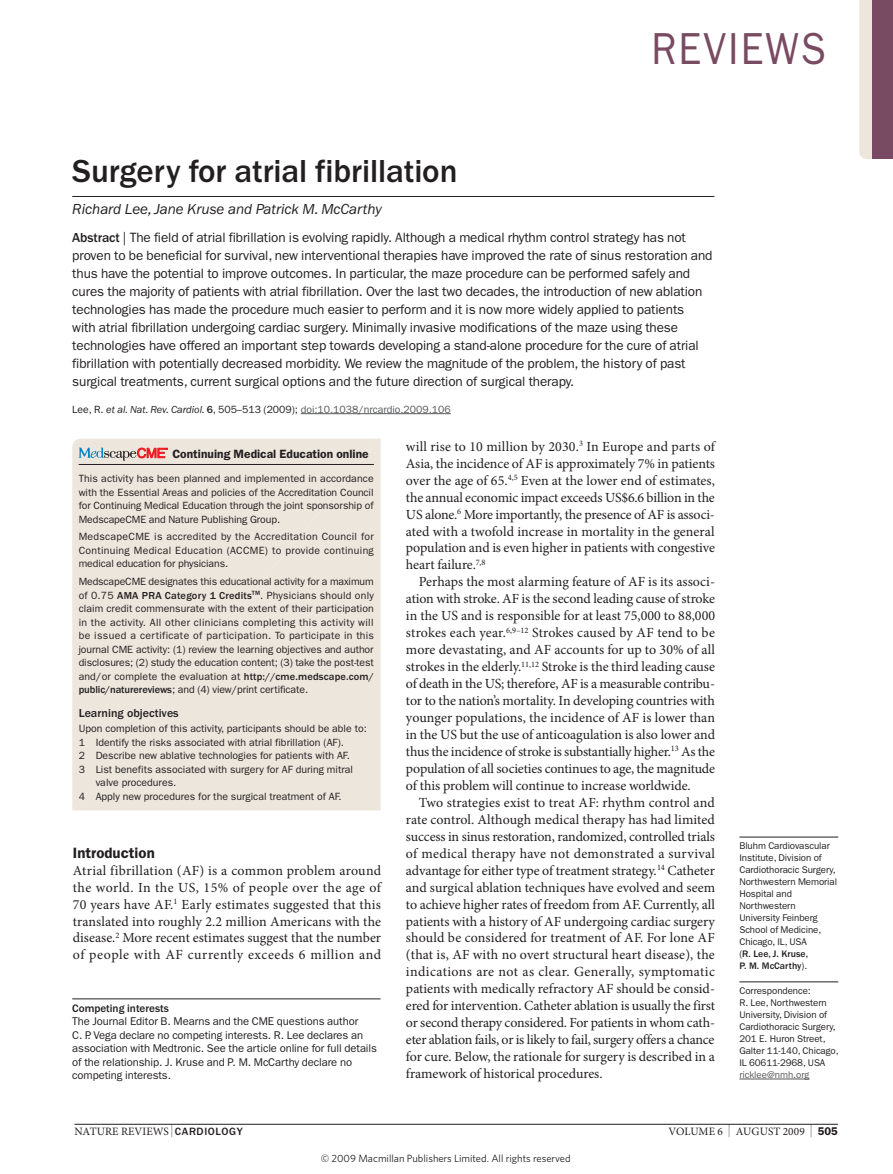
<style>
.page{position:relative;width:893px;height:1174px;background:#fff}
.page>*{position:absolute;margin:0;border:0;box-sizing:border-box;transform-origin:0 0}
.t1{font:45px "ITC Franklin Gothic Std";letter-spacing:.05em;color:#794b62;scale:.9 1}
.t2{font:500 33px "ITC Franklin Gothic Std";letter-spacing:-.005em;color:#231f20}
.t3{font:italic 15px "ITC Franklin Gothic Std";letter-spacing:-.005em;color:#231f20}
.t4{font:600 15px "ITC Franklin Gothic Std";color:#231f20}
.t5{font:13.95px/17px "Minion Pro";letter-spacing:-.005em;color:#231f20;text-align:justify}
.t6{font:13.5px/18px "ITC Franklin Gothic Std";letter-spacing:-.01em;color:#231f20}
.t7{font:600 12px "ITC Franklin Gothic Std";color:#231f20}
.t8{font:500 12px "ITC Franklin Gothic Std";color:#231f20}
.t9{font:11.25px/13.5px "ITC Franklin Gothic Std";letter-spacing:-.01em;color:#231f20}
.t10{font:11.25px "Minion Pro";letter-spacing:.01em;color:#231f20}
.t11{font:500 11.25px "ITC Franklin Gothic Std";letter-spacing:-.005em;color:#231f20}
.t12{font:10.5px/13.5px "ITC Franklin Gothic Std";color:#231f20;text-align:justify}
.t13{font:10.5px "ITC Franklin Gothic Std";letter-spacing:-.005em;color:#57585a}
.t14{font:10.5px "Whitney";color:#231f20}
.t15{font:9.75px/12px "ITC Franklin Gothic Std";letter-spacing:-.01em;color:#231f20}
.t16{font:9.75px "ITC Franklin Gothic Std";letter-spacing:-.005em;color:#57585a}
.s1{font-weight:500}
.s2{color:#231f20}
.s3{font-style:italic;color:#231f20}
.s4{font-weight:500;color:#231f20}
.s5{font-size:12.9px}
.s6{font-family:"ITC Franklin Gothic Std";font-weight:500;font-size:10.95px}
.s7{font-family:"ITC Franklin Gothic Std";font-weight:600}
</style>
<div class="page">
<hr style="left:74px;top:1124px;width:764px;height:1px;background:#231f20">
<hr style="left:739px;top:836px;width:99px;height:1px;background:#231f20">
<hr style="left:739px;top:981px;width:99px;height:1px;background:#231f20">
<hr style="left:739px;top:1078px;width:70px;height:1px;background:#57585a">
<hr style="left:72px;top:196px;width:642px;height:1px;background:#231f20">
<hr style="left:301px;top:413px;width:150px;height:1px;background:#57585a">
<hr style="left:72px;top:998px;width:309px;height:1px;background:#231f20">
<div style="left:72px;top:438px;width:309px;height:372px;background:#ece6dd"></div>
<hr style="left:79px;top:464px;width:295px;height:1px;background:#231f20">
<svg style="left:79px;top:447px;width:89px;height:14px"></svg>
<svg style="left:859px;top:0;width:34px;height:159px;background:#a58691"></svg>
<h1 class="t1" style="left:651px;top:23px;width:196px">reviews</h1>
<h2 class="t2" style="left:72px;top:153px;width:387px">Surgery for atrial fibrillation</h2>
<p class="t3" style="left:72px;top:200px;width:311px">Richard Lee, Jane Kruse and Patrick M. McCarthy</p>
<p class="t6" style="left:72px;top:229px;width:642px"><span class="s1">abstract</span> | The field of atrial fibrillation is evolving rapidly. Although a medical rhythm control strategy has not proven to be beneficial for survival, new interventional therapies have improved the rate of sinus restoration and thus have the potential to improve outcomes. in particular, the maze procedure can be performed safely and cures the majority of patients with atrial fibrillation. Over the last two decades, the introduction of new ablation technologies has made the procedure much easier to perform and it is now more widely applied to patients<br>with atrial fibrillation undergoing cardiac surgery. Minimally invasive modifications of the maze using these technologies have offered an important step towards developing a stand‑alone procedure for the cure of atrial fibrillation with potentially decreased morbidity. we review the magnitude of the problem, the history of past surgical treatments, current surgical options and the future direction of surgical therapy.</p>
<p class="t13" style="left:72px;top:403px;width:380px"><span class="s2">Lee, r.</span> <span class="s3">et al. Nat. Rev. Cardiol.</span> <span class="s4">6</span><span class="s2">, 505–513 (2009);</span> doi:10.1038/nrcardio.2009.106</p>
<p class="t7" style="left:172px;top:447px;width:198px">Continuing Medical Education online</p>
<p class="t12" style="left:79px;top:472px;width:297px">This activity has been planned and implemented in accordance with the essential Areas and policies of the Accreditation Council for Continuing Medical education through the joint sponsorship of MedscapeCMe and Nature Publishing Group.</p>
<p class="t12" style="left:79px;top:530px;width:297px">MedscapeCMe is accredited by the Accreditation Council for Continuing Medical education (ACCMe) to provide continuing medical education for physicians.</p>
<p class="t12" style="left:79px;top:575px;width:297px">MedscapeCMe designates this educational activity for a maximum of 0.75 <span class="s1">aMa Pra category 1 credits</span><sup>TM</sup>. Physicians should only claim credit commensurate with the extent of their participation in the activity. All other clinicians completing this activity will be issued a certificate of participation. To participate in this journal CMe activity: (1) review the learning objectives and author disclosures; (2) study the education content; (3) take the post‑test and/or complete the evaluation at <span class="s1">http://cme.medscape.com/ public/naturereviews</span>; and (4) view/print certificate.</p>
<p class="t8" style="left:79px;top:706px;width:102px">learning objectives</p>
<p class="t12" style="left:79px;top:722px;width:290px">Upon completion of this activity, participants should be able to:</p>
<p class="t12" style="left:79px;top:735px;width:267px">1 identify the risks associated with atrial fibrillation (AF).</p>
<p class="t12" style="left:79px;top:749px;width:273px">2 Describe new ablative technologies for patients with AF.</p>
<p class="t12" style="left:79px;top:762px;width:276px">3 List benefits associated with surgery for AF during mitral</p>
<p class="t12" style="left:96px;top:776px;width:82px">valve procedures.</p>
<p class="t12" style="left:79px;top:789px;width:265px">4 Apply new procedures for the surgical treatment of AF.</p>
<p class="t4" style="left:73px;top:843px;width:83px">Introduction</p>
<p class="t5" style="left:73px;top:861px;width:310px">atrial fibrillation (aF) is a common problem around the world. in the us, 15% of people over the age of 70 years have aF.<sup>1</sup> early estimates suggested that this translated into roughly 2.2 million americans with the disease.<sup>2</sup> more recent estimates suggest that the number of people with aF currently exceeds 6 million and</p>
<p class="t11" style="left:72px;top:1001px;width:98px">competing interests</p>
<p class="t9" style="left:72px;top:1014px;width:306px">The Journal editor B. Mearns and the CMe questions author<br>C. P. vega declare no competing interests. r. Lee declares an association with Medtronic. see the article online for full details of the relationship. J. Kruse and P. M. McCarthy declare no competing interests.</p>
<p class="t5" style="left:406px;top:438px;width:311px">will rise to 10 million by 2030.<sup>3</sup> in europe and parts of asia, the incidence of aF is approximately 7% in patients over the age of 65.<sup>4,5</sup> even at the lower end of estimates, the annual economic impact exceeds us$6.6 billion in the us alone.<sup>6</sup> more importantly, the presence of aF is associ&shy;ated with a twofold increase in mortality in the general population and is even higher in patients with congestive heart failure.<sup>7,8</sup></p>
<p class="t5" style="left:406px;top:573px;width:311px;text-indent:13px">Perhaps the most alarming feature of aF is its associ&shy;ation with stroke. aF is the second leading cause of stroke in the us and is responsible for at least 75,000 to 88,000 strokes each year.<sup>6,9–12</sup> strokes caused by aF tend to be more devastating, and aF accounts for up to 30% of all strokes in the elderly.<sup>11,12</sup> stroke is the third leading cause of death in the us; therefore, aF is a measurable contribu&shy;tor to the nation’s mortality. in developing countries with younger populations, the incidence of aF is lower than in the us but the use of anticoagulation is also lower and thus the incidence of stroke is substantially higher.<sup>13</sup> as the population of all societies continues to age, the magnitude of this problem will continue to increase worldwide.</p>
<p class="t5" style="left:406px;top:794px;width:311px;text-indent:13px">two strategies exist to treat aF: rhythm control and rate control. although medical therapy has had limited success in sinus restoration, randomized, controlled trials of medical therapy have not demonstrated a survival advantage for either type of treatment strategy.<sup>14</sup> Catheter and surgical ablation techniques have evolved and seem to achieve higher rates of freedom from aF. Currently, all patients with a history of aF undergoing cardiac surgery should be considered for treatment of aF. For lone aF (that is, aF with no overt structural heart disease), the indications are not as clear. Generally, symptomatic patients with medically refractory aF should be consid&shy;ered for intervention. Catheter ablation is usually the first or second therapy considered. For patients in whom cath&shy;eter ablation fails, or is likely to fail, surgery offers a chance for cure. Below, the rationale for surgery is described in a framework of historical procedures.</p>
<p class="t15" style="left:739px;top:840px;width:99px">Bluhm Cardiovascular institute, Division of<br>Cardiothoracic surgery,<br>Northwestern Memorial<br>Hospital and<br>Northwestern<br>University Feinberg school of Medicine,<br>Chicago, iL, UsA<br>(<span class="s1">r. lee, J. Kruse,<br>P. M. Mccarthy</span>).</p>
<p class="t15" style="left:739px;top:984px;width:101px">Correspondence:<br>r. Lee, Northwestern<br>University, Division of<br>Cardiothoracic surgery,<br>201 e. Huron street,<br>Galter 11‑140, Chicago, iL 60611‑2968, UsA</p>
<p class="t16" style="left:739px;top:1069px;width:72px">ricklee@nmh.org</p>
<p class="t10" style="left:74px;top:1123px;width:170px">nature reviews <span class="s5">|</span> <span class="s6">cardiology</span></p>
<p class="t10" style="left:669px;top:1123px;width:171px">volume 6 <span class="s5">|</span> auGust 2009 <span class="s5">|</span> <span class="s7">505</span></p>
<p class="t14" style="left:321px;top:1152px;width:251px">© 2009 Macmillan Publishers Limited. All rights reserved</p>
</div>
